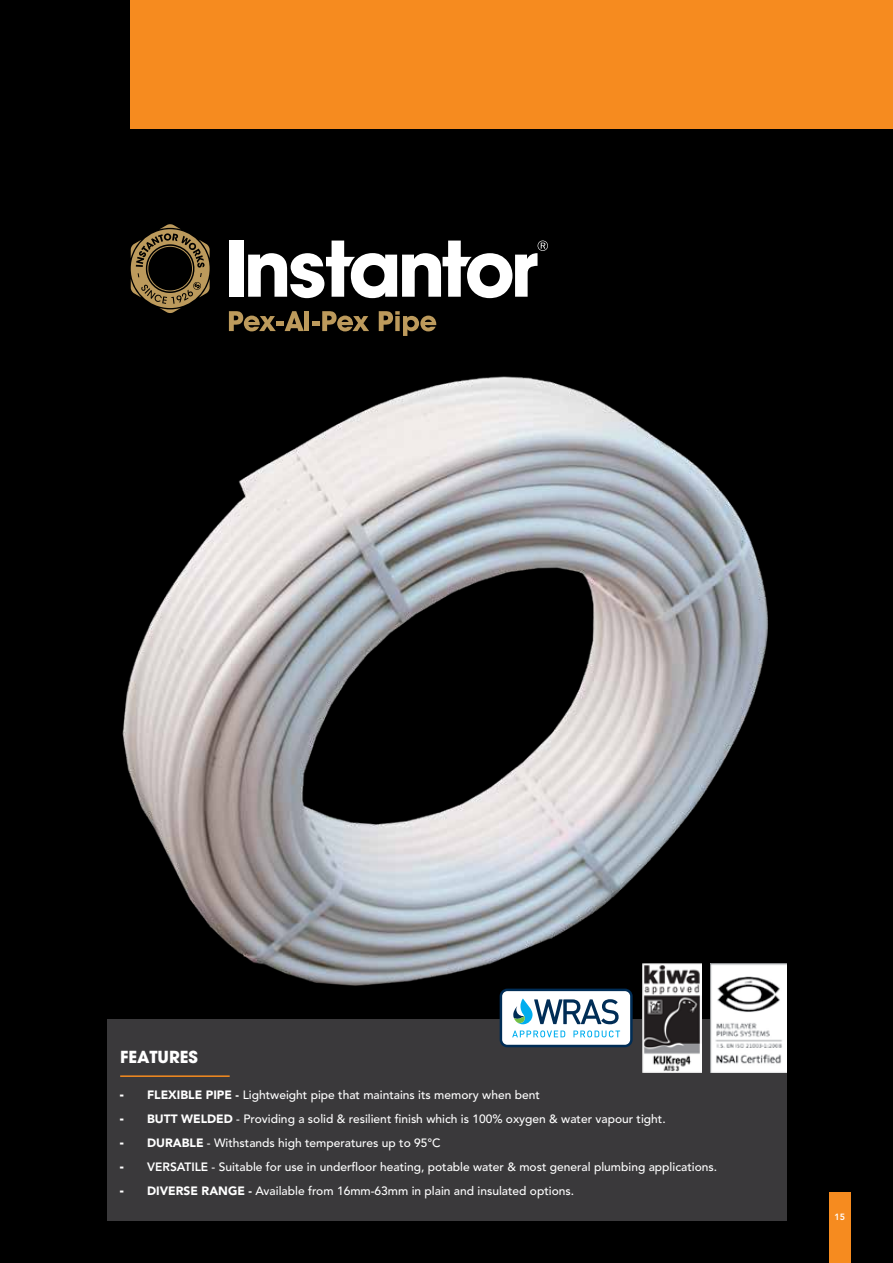
<style>
.page{position:relative;width:893px;height:1263px;background:#000}
.page>*{position:absolute;margin:0;border:0;box-sizing:border-box;transform-origin:0 0}
.t1{font:700 16.5px "ITC Avant Garde Pro";color:#fff}
.t2{font:500 12px "Avenir LT Std";color:#fff}
.t3{font:800 9px "Avenir LT Std";color:#fff}
.s1{font-family:"ITC Avant Garde Pro";font-weight:700}
.s2{font-weight:900}
.s3{font-weight:800}
</style>
<div class="page">
<svg style="left:229px;top:311px;width:70px;height:7px"></svg>
<div style="left:304px;top:311px;width:5px;height:20px;background:#bc9a5c"></div>
<svg style="left:322px;top:311px;width:47px;height:7px"></svg>
<svg style="left:379px;top:311px;width:55px;height:7px"></svg>
<div style="left:229px;top:241px;width:14px;height:56px;background:#fff"></div>
<svg style="left:248px;top:241px;width:300px;height:57px"></svg>
<svg style="left:131px;top:224px;width:79px;height:89px"></svg>
<img style="left:122px;top:318px;width:665px;height:701px">
<div style="left:829px;top:1193px;width:21px;height:70px;background:#f68b1f"></div>
<div style="left:131px;top:0;width:762px;height:129px;background:#f68b1f"></div>
<div style="left:107px;top:1019px;width:680px;height:201px;background:#3a393b"></div>
<hr style="left:120px;top:1075px;width:110px;height:2px;background:#f68b1f">
<div style="left:501px;top:990px;width:130px;height:56px;background:#fff;border-radius:6px"></div>
<div style="left:500px;top:989px;width:133px;height:58px;border:3px solid #002d56;border-radius:6px"></div>
<svg style="left:573px;top:1030px;width:47px;height:7px"></svg>
<svg style="left:513px;top:998px;width:106px;height:26px"></svg>
<svg style="left:512px;top:1030px;width:53px;height:7px"></svg>
<img style="left:642px;top:963px;width:59px;height:110px">
<img style="left:711px;top:964px;width:76px;height:108px">
<h1 class="t1" style="left:120px;top:1046px;width:79px">FEATURES</h1>
<p class="t2" style="left:120px;top:1087px;width:421px"><span class="s1">-</span> <span class="s2">FLEXIBLE PIPE -</span> Lightweight pipe that maintains its memory when bent</p>
<p class="t2" style="left:120px;top:1111px;width:547px"><span class="s1">-</span> <span class="s2">BUTT WELDED</span> - Providing a solid &amp; resilient finish which is 100% oxygen &amp; water vapour tight.</p>
<p class="t2" style="left:120px;top:1135px;width:322px"><span class="s1">-</span> <span class="s2">DURABLE</span> - Withstands high temperatures up to 95°C</p>
<p class="t2" style="left:120px;top:1159px;width:598px"><span class="s1">-</span> <span class="s3">VERSATILE</span> - Suitable for use in underfloor heating, potable water &amp; most general plumbing applications.</p>
<p class="t2" style="left:120px;top:1183px;width:455px"><span class="s1">-</span> <span class="s2">DIVERSE RANGE -</span> Available from 16mm-63mm in plain and insulated options.</p>
<p class="t3" style="left:835px;top:1212px;width:12px">15</p>
</div>
